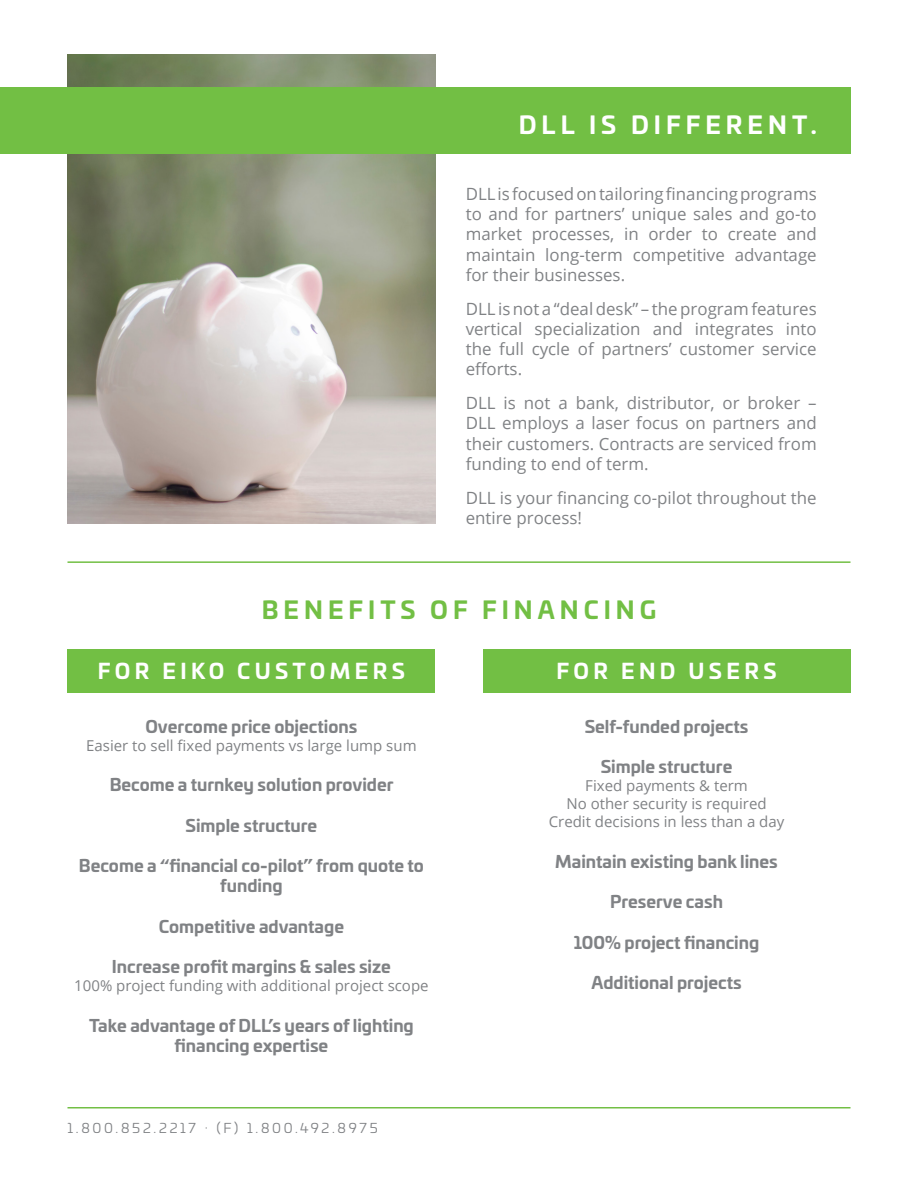
<style>
.page{position:relative;width:918px;height:1188px;background:#fff}
.page>*{position:absolute;margin:0;border:0;box-sizing:border-box;transform-origin:0 0}
.t1{font:700 24px "Univia Pro";letter-spacing:.21em;color:#72bf44}
.t2{font:700 24px "Univia Pro";letter-spacing:.21em;color:#fff}
.t3{font:700 21px "Univia Pro";letter-spacing:.21em;color:#fff}
.t4{font:16.8px/20.2px "Open Sans";color:#808285;text-align:justify}
.t5{font:700 16.8px/20.2px "Univia Pro";color:#808285;text-align:center}
.t6{font:15px/18px "Open Sans";color:#808285;text-align:center}
.t7{font:13.5px "Univia Pro";letter-spacing:.2em;color:#808285}
</style>
<div class="page">
<img style="left:68px;top:54px;width:367px;height:470px">
<hr style="left:68px;top:561px;width:782px;height:2px;background:#72bf44">
<hr style="left:68px;top:1107px;width:782px;height:2px;background:#72bf44">
<div style="left:0;top:88px;width:850px;height:66px;background:#72bf44"></div>
<div style="left:68px;top:649px;width:367px;height:44px;background:#72bf44"></div>
<div style="left:483px;top:649px;width:367px;height:44px;background:#72bf44"></div>
<h1 class="t2" style="left:519px;top:106px;width:300px">DLL IS DIFFERENT.</h1>
<p class="t4" style="left:466px;top:183px;width:353px">DLL is focused on tailoring financing programs to and for partners’ unique sales and go-to market processes, in order to create and maintain long-term competitive advantage for their businesses.</p>
<p class="t4" style="left:466px;top:298px;width:353px">DLL is not a “deal desk” – the program features vertical specialization and integrates into the full cycle of partners’ customer service efforts.</p>
<p class="t4" style="left:466px;top:392px;width:353px">DLL is not a bank, distributor, or broker – DLL employs a laser focus on partners and their customers. Contracts are serviced from funding to end of term.</p>
<p class="t4" style="left:466px;top:487px;width:353px">DLL is your financing co-pilot throughout the entire process!</p>
<h1 class="t1" style="left:262px;top:590px;width:396px">BENEFITS OF FINANCING</h1>
<p class="t3" style="left:98px;top:655px;width:309px">FOR EIKO CUSTOMERS</p>
<p class="t3" style="left:557px;top:655px;width:221px">FOR END USERS</p>
<p class="t5" style="left:145px;top:715px;width:213px">Overcome price objections</p>
<p class="t6" style="left:86px;top:736px;width:332px">Easier to sell fixed payments vs large lump sum</p>
<p class="t5" style="left:110px;top:773px;width:285px">Become a turnkey solution provider</p>
<p class="t5" style="left:186px;top:814px;width:133px">Simple structure</p>
<p class="t5" style="left:79px;top:854px;width:347px">Become a “financial co-pilot” from quote to funding</p>
<p class="t5" style="left:159px;top:915px;width:187px">Competitive advantage</p>
<p class="t5" style="left:112px;top:956px;width:281px">Increase profit margins &amp; sales size</p>
<p class="t6" style="left:74px;top:976px;width:356px">100% project funding with additional project scope</p>
<p class="t5" style="left:89px;top:1014px;width:326px">Take advantage of DLL’s years of lighting financing expertise</p>
<p class="t7" style="left:68px;top:1118px;width:312px">1.800.852.2217 · (F) 1.800.492.8975</p>
<p class="t5" style="left:585px;top:715px;width:165px">Self-funded projects</p>
<p class="t5" style="left:601px;top:755px;width:133px">Simple structure</p>
<p class="t6" style="left:549px;top:776px;width:237px">Fixed payments &amp; term<br>No other security is required<br>Credit decisions in less than a day</p>
<p class="t5" style="left:555px;top:850px;width:224px">Maintain existing bank lines</p>
<p class="t5" style="left:610px;top:890px;width:114px">Preserve cash</p>
<p class="t5" style="left:574px;top:931px;width:187px">100% project financing</p>
<p class="t5" style="left:591px;top:971px;width:152px">Additional projects</p>
</div>
